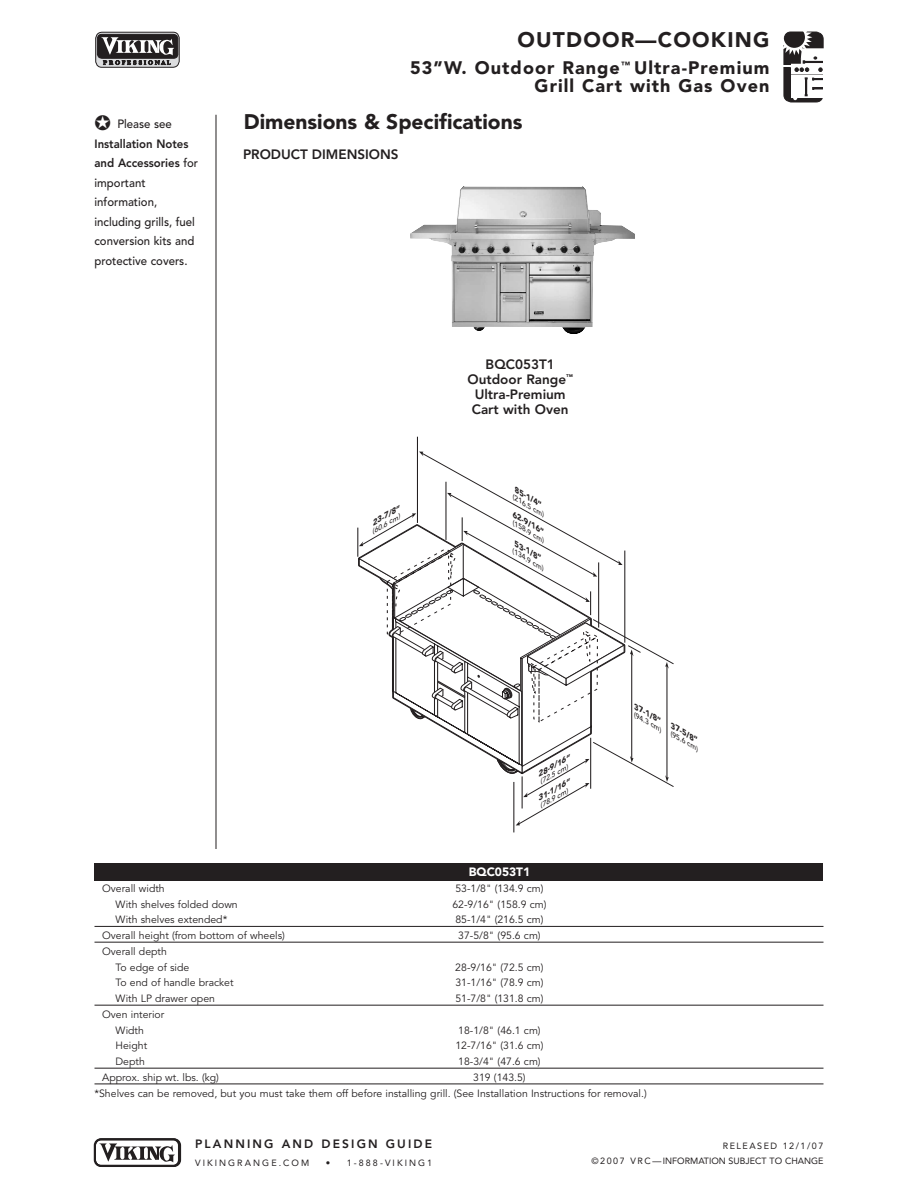
<style>
.page{position:relative;width:918px;height:1188px;background:#fff}
.page>*{position:absolute;margin:0;border:0;box-sizing:border-box;transform-origin:0 0}
.t1{font:900 21px "Avenir";color:#231f20}
.t2{font:900 21px "Avenir";letter-spacing:.06em;color:#231f20}
.t3{font:900 18px/18px "Avenir";letter-spacing:.06em;color:#231f20;text-align:right}
.t4{font:800 13.5px/15px "Avenir";color:#231f20;text-align:center}
.t5{font:500 12px/19.5px "Avenir";color:#231f20;scale:.95 1}
.t6{font:800 12px "Avenir";letter-spacing:.175em;color:#231f20}
.t7{font:900 12px "Avenir";color:#fff}
.t8{font:10.5px/15.8px "Avenir";color:#231f20}
.t9{font:9px/15px "Avenir";color:#231f20;text-align:right}
.t10{font:9px "Avenir";letter-spacing:.23em;color:#231f20}
.t11{font:italic 900 7.5px "Avenir";color:#231f20;scale:1.15 1}
.t12{font:italic 500 6.6px "Avenir";color:#231f20;scale:1.15 1}
.s1{font-weight:800}
</style>
<div class="page">
<hr style="left:216px;top:115px;width:1px;height:734px;background:#231f20">
<svg style="left:783px;top:31px;width:41px;height:71px"></svg>
<hr style="left:823px;top:58px;width:2px;height:35px;background:#fff">
<svg style="left:95px;top:32px;width:85px;height:36px;background:#6f6c6d"></svg>
<hr style="left:417px;top:437px;width:1px;height:86px;background:#231f20">
<svg style="left:357px;top:452px;width:317px;height:373px"></svg>
<hr style="left:513px;top:782px;width:2px;height:50px;background:#fff">
<hr style="left:513px;top:782px;width:1px;height:50px;background:#231f20">
<div style="left:94px;top:863px;width:730px;height:18px;background:#231f20"></div>
<hr style="left:94px;top:926px;width:730px;height:1px;background:#231f20">
<hr style="left:94px;top:942px;width:730px;height:1px;background:#231f20">
<hr style="left:94px;top:1005px;width:730px;height:1px;background:#231f20">
<hr style="left:94px;top:1068px;width:730px;height:1px;background:#231f20">
<hr style="left:94px;top:1084px;width:730px;height:1px;background:#231f20">
<svg style="left:94px;top:1138px;width:87px;height:29px"></svg>
<img style="left:410px;top:186px;width:225px;height:148px">
<p class="t5" style="left:94px;top:116px;width:111px">✪ Please see<br><span class="s1">Installation Notes and Accessories</span> for important information, including grills, fuel conversion kits and protective covers.</p>
<h1 class="t2" style="left:517px;top:31px;width:254px">OUTDOOR—COOKING</h1>
<h2 class="t3" style="left:410px;top:60px;width:361px">53”W. Outdoor Range<sup>™</sup> Ultra-Premium<br>Grill Cart with Gas Oven</h2>
<h1 class="t1" style="left:244px;top:113px;width:280px">Dimensions &amp; Specifications</h1>
<p class="t4" style="left:243px;top:148px;width:157px">PRODUCT DIMENSIONS</p>
<p class="t11" style="left:370px;top:521px;width:29px;rotate:-30deg">23-7/8”</p>
<p class="t12" style="left:370px;top:530px;width:29px;rotate:-30deg">(60.6 cm)</p>
<p class="t4" style="left:468px;top:358px;width:107px">BQC053T1<br>Outdoor Range<sup>™<br></sup>Ultra-Premium<br>Cart with Oven</p>
<p class="t11" style="left:518px;top:487px;width:29px;rotate:30deg">85-1/4”</p>
<p class="t12" style="left:515px;top:495px;width:33px;rotate:30deg">(216.5 cm)</p>
<p class="t11" style="left:516px;top:512px;width:29px;rotate:30deg">62-9/16</p>
<p class="t12" style="left:515px;top:521px;width:33px;rotate:30deg">(158.9 cm)</p>
<p class="t11" style="left:517px;top:541px;width:29px;rotate:30deg">53-1/8”</p>
<p class="t12" style="left:515px;top:549px;width:33px;rotate:30deg">(134.9 cm)</p>
<p class="t11" style="left:536px;top:772px;width:33px;rotate:-30deg">28-9/16”</p>
<p class="t12" style="left:538px;top:780px;width:29px;rotate:-30deg">(72.5 cm)</p>
<p class="t11" style="left:536px;top:797px;width:33px;rotate:-30deg">31-1/16”</p>
<p class="t12" style="left:538px;top:804px;width:29px;rotate:-30deg">(78.9 cm)</p>
<p class="t7" style="left:469px;top:867px;width:63px">BQC053T1</p>
<p class="t11" style="left:637px;top:704px;width:29px;rotate:30deg">37-1/8”</p>
<p class="t12" style="left:637px;top:712px;width:29px;rotate:30deg">(94.3 cm)</p>
<p class="t11" style="left:674px;top:723px;width:29px;rotate:30deg">37-5/8”</p>
<p class="t12" style="left:673px;top:732px;width:29px;rotate:30deg">(95.6 cm)</p>
<p class="t8" style="left:102px;top:882px;width:64px">Overall width</p>
<p class="t8" style="left:455px;top:882px;width:90px">53-1/8" (134.9 cm)</p>
<p class="t8" style="left:116px;top:897px;width:124px">With shelves folded down</p>
<p class="t8" style="left:452px;top:897px;width:96px">62-9/16" (158.9 cm)</p>
<p class="t8" style="left:116px;top:913px;width:113px">With shelves extended*</p>
<p class="t8" style="left:455px;top:913px;width:90px">85-1/4" (216.5 cm)</p>
<p class="t8" style="left:102px;top:929px;width:184px">Overall height (from bottom of wheels)</p>
<p class="t8" style="left:458px;top:929px;width:84px">37-5/8" (95.6 cm)</p>
<p class="t8" style="left:116px;top:945px;width:75px;text-indent:-13px">Overall depth<br>To edge of side</p>
<p class="t8" style="left:455px;top:960px;width:90px">28-9/16" (72.5 cm)</p>
<p class="t8" style="left:116px;top:976px;width:120px">To end of handle bracket</p>
<p class="t8" style="left:455px;top:976px;width:90px">31-1/16" (78.9 cm)</p>
<p class="t8" style="left:116px;top:992px;width:101px">With LP drawer open</p>
<p class="t8" style="left:455px;top:992px;width:90px">51-7/8" (131.8 cm)</p>
<p class="t8" style="left:116px;top:1008px;width:50px;text-indent:-13px">Oven interior<br>Width</p>
<p class="t8" style="left:458px;top:1023px;width:84px">18-1/8" (46.1 cm)</p>
<p class="t8" style="left:116px;top:1039px;width:33px">Height</p>
<p class="t8" style="left:455px;top:1039px;width:90px">12-7/16" (31.6 cm)</p>
<p class="t8" style="left:116px;top:1055px;width:31px">Depth</p>
<p class="t8" style="left:458px;top:1055px;width:84px">18-3/4" (47.6 cm)</p>
<p class="t8" style="left:102px;top:1071px;width:118px">Approx. ship wt. lbs. (kg)</p>
<p class="t8" style="left:94px;top:1071px;width:554px;text-indent:379px">319 (143.5)<br>*Shelves can be removed, but you must take them off before installing grill. (See Installation Instructions for removal.)</p>
<p class="t6" style="left:195px;top:1139px;width:239px">PLANNING AND DESIGN GUIDE</p>
<p class="t10" style="left:195px;top:1159px;width:116px">VIKINGRANGE.COM</p>
<p class="t10" style="left:326px;top:1159px;width:108px">• 1-888-VIKING1</p>
<p class="t9" style="left:592px;top:1139px;width:233px">RELEASED 12/1/07<br>© 2 0 0 7 V R C — INFORMATION SUBJECT TO CHANGE</p>
</div>
